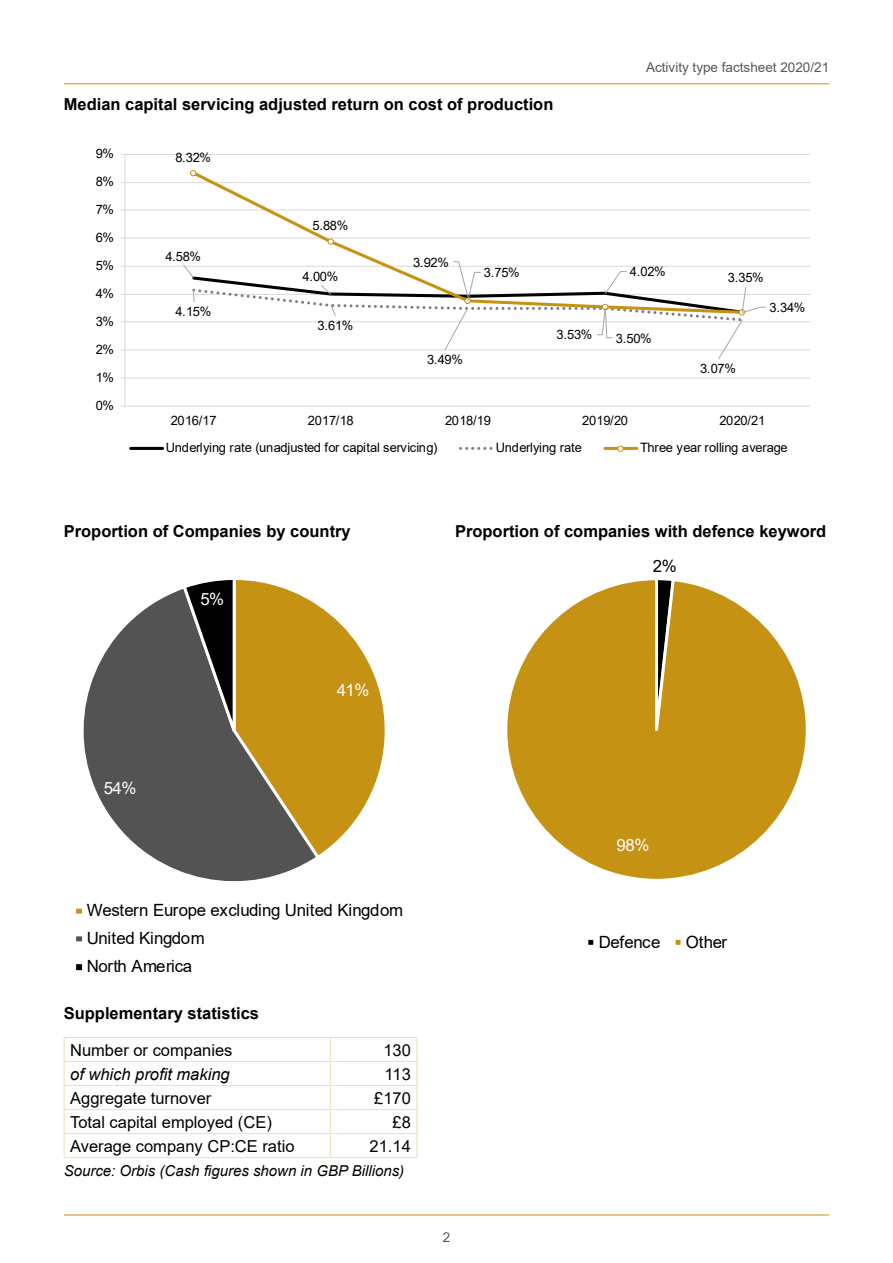
<style>
.page{position:relative;width:893px;height:1263px;background:#fff}
.page>*{position:absolute;margin:0;border:0;box-sizing:border-box;transform-origin:0 0}
.t1{font:16.8px/28.2px "Arial";letter-spacing:-.025em;color:#000}
.t2{font:16.8px "Arial MT2";letter-spacing:-.02em;color:#000}
.t3{font:16.8px "Arial";color:#fff}
.Heading_2{font:700 16.5px "Arial";color:#000}
.Table_body{font:16.5px "Arial";color:#000}
.Table_body-2{font:italic 16.5px "Arial";color:#000}
.Table_body-3{font:16.5px "Arial MT2";color:#000}
.Table_body-4{font:italic 15px "Arial";color:#000}
.t4{font:13.5px "Arial MT2";color:#575756}
.t5{font:12.9px "Arial";letter-spacing:-.025em;color:#000}
.t6{font:12.9px "Arial MT2";letter-spacing:-.025em;color:#000}
.s1{font-family:"Arial MT2"}
</style>
<div class="page">
<hr style="left:64px;top:84px;width:765px;height:1px;background:#c89211">
<hr style="left:64px;top:1215px;width:765px;height:1px;background:#c89211">
<svg style="left:83px;top:589px;width:233px;height:293px"></svg>
<svg style="left:181px;top:580px;width:204px;height:277px;background:#a38949"></svg>
<div style="left:75px;top:907px;width:9px;height:8px;background:#c69214"></div>
<div style="left:73px;top:906px;width:12px;height:10px;border:3px solid #fff"></div>
<div style="left:75px;top:935px;width:9px;height:8px;background:#535353"></div>
<div style="left:73px;top:933px;width:12px;height:11px;border:3px solid #fff"></div>
<div style="left:75px;top:963px;width:9px;height:9px;background:#000"></div>
<div style="left:73px;top:961px;width:12px;height:12px;border:3px solid #fff"></div>
<svg style="left:507px;top:580px;width:299px;height:299px"></svg>
<div style="left:587px;top:938px;width:8px;height:8px;background:#000"></div>
<div style="left:585px;top:937px;width:11px;height:11px;border:3px solid #fff"></div>
<div style="left:674px;top:938px;width:8px;height:8px;background:#c69214"></div>
<div style="left:673px;top:937px;width:10px;height:11px;border:3px solid #fff"></div>
<hr style="left:64px;top:1037px;width:266px;height:1px;background:#eedeb7">
<hr style="left:330px;top:1037px;width:87px;height:1px;background:#eedeb7">
<hr style="left:64px;top:1061px;width:266px;height:1px;background:#eedeb7">
<hr style="left:330px;top:1061px;width:87px;height:1px;background:#eedeb7">
<hr style="left:64px;top:1085px;width:266px;height:1px;background:#eedeb7">
<hr style="left:330px;top:1085px;width:87px;height:1px;background:#eedeb7">
<hr style="left:64px;top:1109px;width:266px;height:1px;background:#eedeb7">
<hr style="left:330px;top:1109px;width:87px;height:1px;background:#eedeb7">
<hr style="left:64px;top:1133px;width:266px;height:1px;background:#eedeb7">
<svg style="left:64px;top:1038px;width:1px;height:119px"></svg>
<hr style="left:330px;top:1133px;width:87px;height:1px;background:#eedeb7">
<svg style="left:330px;top:1038px;width:1px;height:119px"></svg>
<svg style="left:416px;top:1038px;width:1px;height:119px"></svg>
<hr style="left:64px;top:1157px;width:266px;height:1px;background:#eedeb7">
<hr style="left:330px;top:1157px;width:87px;height:1px;background:#eedeb7">
<hr style="left:125px;top:378px;width:685px;height:1px;background:#d9d9d9">
<hr style="left:125px;top:349px;width:685px;height:1px;background:#d9d9d9">
<hr style="left:125px;top:321px;width:685px;height:1px;background:#d9d9d9">
<hr style="left:125px;top:294px;width:685px;height:1px;background:#d9d9d9">
<hr style="left:125px;top:266px;width:685px;height:1px;background:#d9d9d9">
<hr style="left:125px;top:238px;width:685px;height:1px;background:#d9d9d9">
<hr style="left:125px;top:210px;width:685px;height:1px;background:#d9d9d9">
<hr style="left:125px;top:182px;width:685px;height:1px;background:#d9d9d9">
<hr style="left:125px;top:154px;width:685px;height:1px;background:#d9d9d9">
<hr style="left:125px;top:154px;width:1px;height:252px;background:#d9d9d9">
<hr style="left:125px;top:406px;width:685px;height:1px;background:#d9d9d9">
<svg style="left:190px;top:172px;width:556px;height:89px"></svg>
<svg style="left:190px;top:170px;width:6px;height:6px"></svg>
<div style="left:328px;top:238px;width:6px;height:7px;border:1px solid #c69214;border-radius:50%"></div>
<svg style="left:182px;top:261px;width:584px;height:98px"></svg>
<hr style="left:131px;top:447px;width:32px;height:3px;background:#000">
<svg style="left:460px;top:447px;width:32px;height:3px"></svg>
<hr style="left:605px;top:447px;width:32px;height:3px;background:#c69214">
<div style="left:617px;top:446px;width:7px;height:6px;border:1px solid #c69214;border-radius:50%"></div>
<p class="Heading_2" style="left:64px;top:92px;width:491px">Median capital servicing adjusted return on cost of production</p>
<p class="t5" style="left:96px;top:145px;width:20px">9%</p>
<p class="t5" style="left:96px;top:173px;width:20px">8%</p>
<p class="t5" style="left:96px;top:201px;width:20px">7%</p>
<p class="t5" style="left:96px;top:229px;width:20px">6%</p>
<p class="t5" style="left:96px;top:257px;width:20px">5%</p>
<p class="t5" style="left:96px;top:285px;width:20px">4%</p>
<p class="t5" style="left:175px;top:149px;width:37px">8.32%</p>
<p class="t5" style="left:165px;top:247px;width:37px">4.58%</p>
<p class="t5" style="left:312px;top:217px;width:37px">5.88%</p>
<p class="t5" style="left:302px;top:268px;width:37px">4.00%</p>
<p class="t5" style="left:413px;top:253px;width:37px">3.92%</p>
<p class="t5" style="left:484px;top:263px;width:37px">3.75%</p>
<p class="t4" style="left:646px;top:58px;width:185px">Activity type factsheet 2020/21</p>
<p class="t5" style="left:630px;top:263px;width:37px">4.02%</p>
<p class="t5" style="left:728px;top:269px;width:37px">3.35%</p>
<p class="t5" style="left:96px;top:313px;width:20px">3%</p>
<p class="t5" style="left:96px;top:341px;width:20px">2%</p>
<p class="t5" style="left:96px;top:369px;width:20px">1%</p>
<p class="t5" style="left:96px;top:396px;width:20px">0%</p>
<p class="t5" style="left:175px;top:303px;width:37px">4.15%</p>
<p class="t5" style="left:770px;top:299px;width:37px">3.34%</p>
<p class="t5" style="left:318px;top:317px;width:37px">3.61%</p>
<p class="t5" style="left:427px;top:351px;width:37px">3.49%</p>
<p class="t5" style="left:557px;top:326px;width:37px">3.53%</p>
<p class="t5" style="left:616px;top:329px;width:37px">3.50%</p>
<p class="t5" style="left:700px;top:360px;width:37px">3.07%</p>
<p class="t5" style="left:171px;top:412px;width:47px">2016/17</p>
<p class="t5" style="left:308px;top:412px;width:47px">2017/18</p>
<p class="t5" style="left:445px;top:412px;width:47px">2018/19</p>
<p class="t5" style="left:582px;top:412px;width:47px">2019/20</p>
<p class="t6" style="left:719px;top:412px;width:47px">2020/21</p>
<p class="t5" style="left:166px;top:439px;width:273px">Underlying rate (unadjusted for capital servicing)</p>
<p class="t5" style="left:496px;top:439px;width:88px">Underlying rate</p>
<p class="t5" style="left:640px;top:439px;width:149px">Three year rolling average</p>
<p class="Heading_2" style="left:64px;top:520px;width:288px">Proportion of Companies by country</p>
<p class="Heading_2" style="left:455px;top:520px;width:373px">Proportion of companies with defence keyword</p>
<p class="t3" style="left:200px;top:587px;width:25px">5%</p>
<p class="t3" style="left:104px;top:777px;width:34px">54%</p>
<p class="t3" style="left:337px;top:679px;width:34px">41%</p>
<p class="t1" style="left:87px;top:896px;width:318px">Western Europe excluding United Kingdom<br>United Kingdom<br><span class="s1">North America</span></p>
<p class="Heading_2" style="left:64px;top:1002px;width:197px">Supplementary statistics</p>
<p class="Table_body" style="left:70px;top:1038px;width:164px">Number or companies</p>
<p class="Table_body-3" style="left:383px;top:1038px;width:29px">130</p>
<p class="Table_body-2" style="left:70px;top:1063px;width:161px">of which profit making</p>
<p class="Table_body-3" style="left:385px;top:1062px;width:28px">113</p>
<p class="Table_body" style="left:70px;top:1086px;width:143px">Aggregate turnover</p>
<p class="Table_body" style="left:374px;top:1086px;width:38px">£170</p>
<p class="Table_body" style="left:70px;top:1110px;width:203px">Total capital employed (CE)</p>
<p class="Table_body" style="left:392px;top:1110px;width:20px">£8</p>
<p class="Table_body" style="left:70px;top:1134px;width:226px">Average company CP:CE ratio</p>
<p class="Table_body" style="left:370px;top:1134px;width:43px">21.14</p>
<p class="Table_body-4" style="left:64px;top:1161px;width:342px">Source: Orbis (Cash figures shown in GBP Billions)</p>
<p class="t4" style="left:443px;top:1228px;width:9px">2</p>
<p class="t1" style="left:653px;top:552px;width:25px">2%</p>
<p class="t3" style="left:616px;top:834px;width:34px">98%</p>
<p class="t2" style="left:599px;top:930px;width:63px">Defence</p>
<p class="t2" style="left:686px;top:930px;width:43px">Other</p>
</div>
